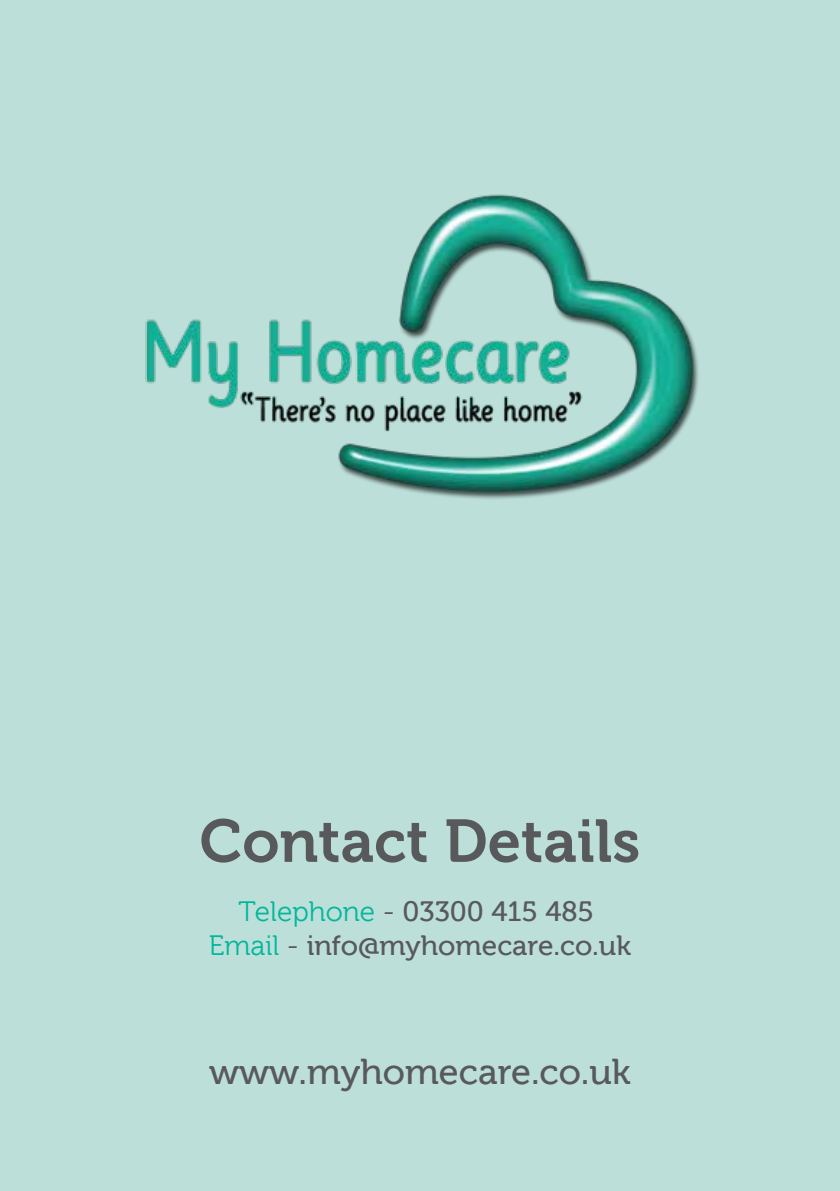
<style>
.page{position:relative;width:840px;height:1191px;background:#fff}
.page>*{position:absolute;margin:0;border:0;box-sizing:border-box;transform-origin:0 0}
.t1{font:60px "Museo 700";color:#58595b}
.t2{font:36px "Museo 500";color:#58595b}
.t3{font:28px/33.6px "Museo 500";color:#58595b;text-align:center}
.s1{font-family:"Museo 300";color:#02b79c}
.s2{font-family:"Museo 300"}
</style>
<div class="page">
<div style="left:0;top:0;width:839px;height:1191px;background:#bddfd9"></div>
<img style="left:145px;top:194px;width:554px;height:305px">
<h1 class="t1" style="left:199px;top:807px;width:442px">Contact Details</h1>
<p class="t3" style="left:209px;top:895px;width:423px"><span class="s1">Telephone</span> <span class="s2">-</span> 03300 415 485<br><span class="s1">Email</span> <span class="s2">-</span> info@myhomecare.co.uk</p>
<p class="t2" style="left:209px;top:1051px;width:423px">www.myhomecare.co.uk</p>
</div>
